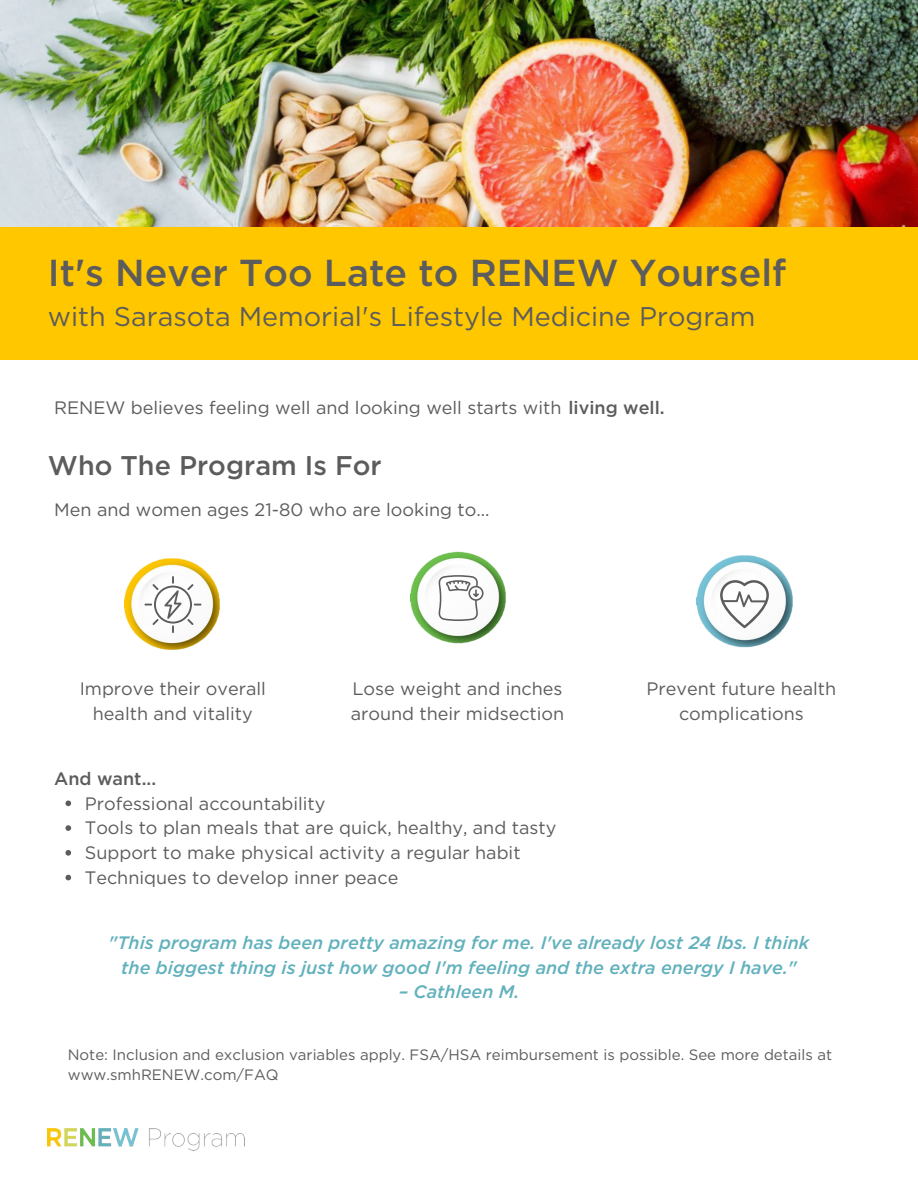
<style>
.page{position:relative;width:918px;height:1188px;background:#fff}
.page>*{position:absolute;margin:0;border:0;box-sizing:border-box;transform-origin:0 0}
.t1{font:500 37.5px "Gotham";color:#5c5c5d}
.t2{font:27px "Gotham";color:#5c5c5d}
.t3{font:500 27px "Gotham";color:#5c5c5d}
.t4{font:18px/24.8px "Gotham";color:#5c5c5d;text-align:center}
.t5{font:italic 500 18px/24.8px "Gotham";color:#62b1bd;text-align:center}
.t6{font:500 18px "Gotham";color:#5c5c5d}
.t7{font:15px/20.2px "Gotham";color:#5c5c5d}
.s1{font-weight:500}
</style>
<div class="page">
<img style="left:0;top:0;width:918px;height:227px">
<div style="left:0;top:227px;width:918px;height:133px;background:#ffc700"></div>
<img style="left:48px;top:1129px;width:197px;height:21px">
<img style="left:410px;top:551px;width:96px;height:93px">
<svg style="left:439px;top:575px;width:44px;height:46px"></svg>
<img style="left:697px;top:555px;width:96px;height:93px">
<svg style="left:720px;top:578px;width:49px;height:50px"></svg>
<img style="left:124px;top:558px;width:96px;height:92px">
<svg style="left:145px;top:576px;width:56px;height:57px"></svg>
<svg style="left:65px;top:801px;width:6px;height:5px"></svg>
<svg style="left:65px;top:825px;width:6px;height:6px"></svg>
<svg style="left:65px;top:850px;width:6px;height:6px"></svg>
<svg style="left:65px;top:875px;width:6px;height:5px"></svg>
<p class="t1" style="left:48px;top:250px;width:740px">It's Never Too Late to RENEW Yourself</p>
<p class="t2" style="left:48px;top:300px;width:709px">with Sarasota Memorial's Lifestyle Medicine Program</p>
<p class="t4" style="left:54px;top:395px;width:612px">RENEW believes feeling well and looking well starts with <span class="s1">living well.</span></p>
<p class="t3" style="left:48px;top:449px;width:335px">Who The Program Is For</p>
<p class="t4" style="left:54px;top:497px;width:437px">Men and women ages 21-80 who are looking to...</p>
<p class="t4" style="left:80px;top:676px;width:188px">Improve their overall health and vitality</p>
<p class="t4" style="left:647px;top:676px;width:191px">Prevent future health complications</p>
<p class="t4" style="left:351px;top:676px;width:215px;text-align:left">Lose weight and inches around their midsection</p>
<p class="t6" style="left:54px;top:767px;width:104px">And want...</p>
<p class="t4" style="left:85px;top:791px;width:242px">Professional accountability</p>
<p class="t4" style="left:85px;top:815px;width:473px">Tools to plan meals that are quick, healthy, and tasty</p>
<p class="t4" style="left:85px;top:840px;width:437px">Support to make physical activity a regular habit</p>
<p class="t4" style="left:85px;top:865px;width:315px">Techniques to develop inner peace</p>
<p class="t5" style="left:109px;top:930px;width:702px">"This program has been pretty amazing for me. I've already lost 24 lbs. I think the biggest thing is just how good I'm feeling and the extra energy I have."</p>
<p class="t5" style="left:399px;top:979px;width:122px">– Cathleen M.</p>
<p class="t7" style="left:68px;top:1045px;width:766px">Note: Inclusion and exclusion variables apply. FSA/HSA reimbursement is possible. See more details at www.smhRENEW.com/FAQ</p>
</div>
